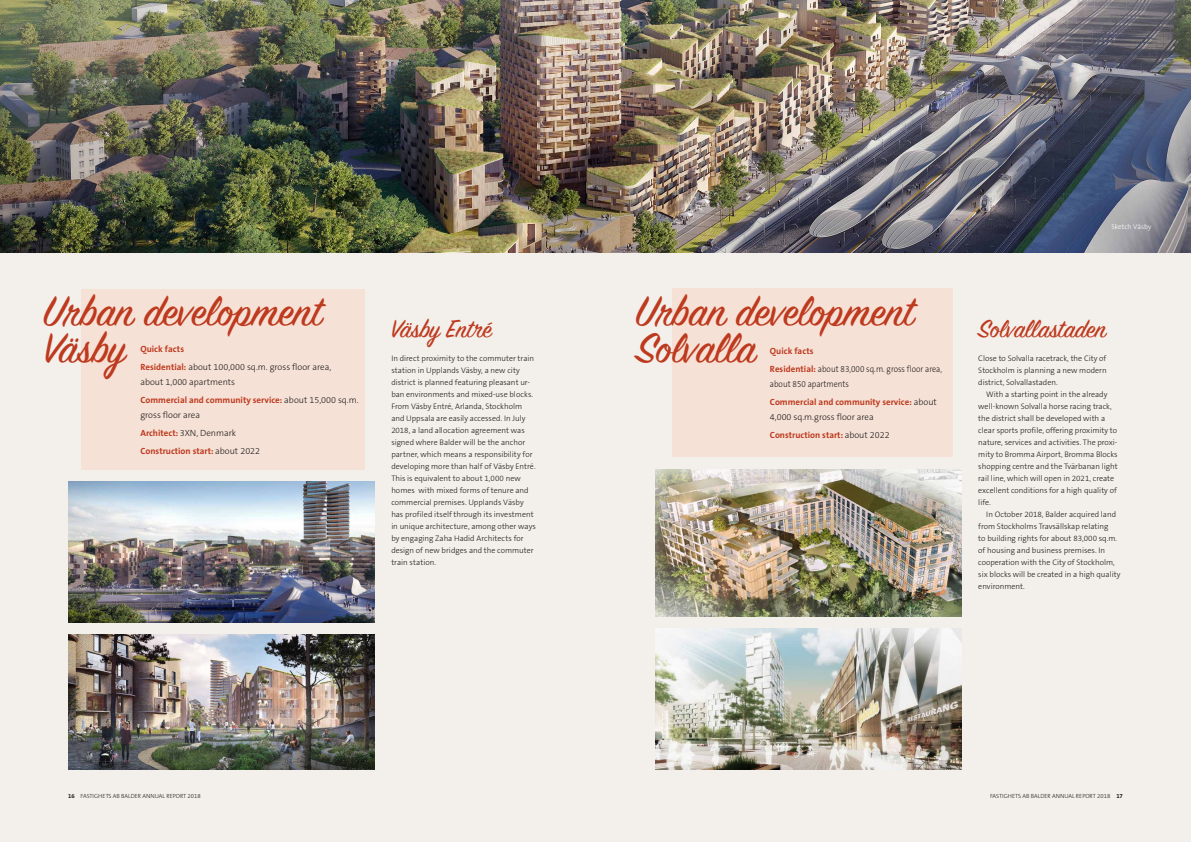
<style>
.page{position:relative;width:1191px;height:842px;background:#fff}
.page>*{position:absolute;margin:0;border:0;box-sizing:border-box;transform-origin:0 0}
.t1{font:47px/37px "Sign Painter House Script";color:#be3a1e}
.t2{font:28px "Sign Painter House Script";color:#be3a1e}
.t3{font:700 9px "The Sans";color:#be3a1e}
.t4{font:300 9px/15px "The Sans B3";color:#1d1d1b}
.t5{font:300 9px/15px "The Sans B3";color:#1d1d1b;scale:.9 1}
.t6{font:700 9px "The Sans B7";letter-spacing:.005em;color:#be3a1e}
.t7{font:300 8px/12px "The Sans B3";color:#1d1d1b}
.t8{font:300 7px "The Sans B3";letter-spacing:.005em;color:#fff}
.t9{font:300 6px "The Sans B3";color:#1d1d1b}
.s1{font-family:"The Sans";font-weight:700;color:#be3a1e}
.s2{font-family:"The Sans B3";font-weight:300;color:#1d1d1b}
.s3{font-family:"The Sans B7";font-weight:700}
</style>
<div class="page">
<div style="left:0;top:0;width:604px;height:842px;background:#f3efea"></div>
<div style="left:587px;top:0;width:604px;height:842px;background:#f3efea"></div>
<img style="left:68px;top:481px;width:306px;height:141px">
<img style="left:68px;top:634px;width:306px;height:136px">
<div style="left:672px;top:289px;width:280px;height:168px;background:#f6e1d6"></div>
<div style="left:81px;top:289px;width:284px;height:180px;background:#f6e1d6"></div>
<img style="left:0;top:0;width:1191px;height:253px">
<div style="left:654px;top:469px;width:308px;height:149px;background:#1d1d1b;opacity:.15"></div>
<div style="left:654px;top:628px;width:308px;height:143px;background:#1d1d1b;opacity:.15"></div>
<h1 class="t1" style="left:44px;top:296px;width:279px">Urban development<br>Väsby</h1>
<p class="t6" style="left:140px;top:344px;width:45px">Quick facts</p>
<p class="t4" style="left:140px;top:360px;width:192px"><span class="s1">Residential:</span> about 100,000 sq.m. gross floor area, about 1,000 apartments</p>
<p class="t3" style="left:140px;top:392px;width:220px">Commercial and community service: <span class="s2">about 15,000 sq.m.</span></p>
<p class="t4" style="left:140px;top:406px;width:97px;line-height:17.8px">gross floor area<br><span class="s1">Architect:</span> 3XN, Denmark</p>
<p class="t3" style="left:140px;top:443px;width:121px">Construction start: <span class="s2">about 2022</span></p>
<p class="t8" style="left:1111px;top:223px;width:41px">Sketch Väsby</p>
<h1 class="t1" style="left:636px;top:296px;width:279px">Urban development<br>Solvalla</h1>
<h2 class="t2" style="left:391px;top:311px;width:102px">Väsby Entré</h2>
<h2 class="t2" style="left:978px;top:311px;width:129px">Solvallastaden</h2>
<p class="t6" style="left:770px;top:346px;width:45px">Quick facts</p>
<p class="t5" style="left:770px;top:362px;width:193px"><span class="s1">Residential:</span> about 83,000 sq.m. gross floor area, about 850 apartments</p>
<p class="t3" style="left:770px;top:394px;width:168px">Commercial and community service: <span class="s2">about</span></p>
<p class="t4" style="left:770px;top:409px;width:105px">4,000 sq.m.gross floor area</p>
<p class="t3" style="left:770px;top:427px;width:121px">Construction start: <span class="s2">about 2022</span></p>
<p class="t7" style="left:391px;top:352px;width:146px">In direct proximity to the commuter train station in Upplands Väsby, a new city district is planned featuring pleasant ur&shy;ban environments and mixed-use blocks.<br>From Väsby Entré, Arlanda, Stockholm and Uppsala are easily accessed. In July 2018, a land allocation agreement was signed where Balder will be the anchor partner, which means a responsibility for developing more than half of Väsby Entré.<br>This is equivalent to about 1,000 new homes with mixed forms of tenure and commercial premises. Upplands Väsby has profiled itself through its investment in unique architecture, among other ways by engaging Zaha Hadid Architects for design of new bridges and the commuter train station.</p>
<p class="t7" style="left:978px;top:352px;width:130px;text-align:justify">Close to Solvalla racetrack, the City of Stockholm is planning a new modern district, Solvallastaden.</p>
<p class="t7" style="left:978px;top:389px;width:141px;text-indent:8px">With a starting point in the already well-known Solvalla horse racing track, the district shall be developed with a clear sports profile, offering proximity to nature, services and activities. The proxi&shy;mity to Bromma Airport, Bromma Blocks shopping centre and the Tvärbanan light rail line, which will open in 2021, create excellent conditions for a high quality of life.</p>
<p class="t7" style="left:978px;top:509px;width:144px;text-indent:8px">In October 2018, Balder acquired land from Stockholms Travsällskap relating<br>to building rights for about 83,000 sq.m. of housing and business premises. In cooperation with the City of Stockholm, six blocks will be created in a high quality environment.</p>
<p class="t9" style="left:68px;top:793px;width:134px"><span class="s3">16</span> FASTIGHETS AB BALDER ANNUAL REPORT 2018</p>
<p class="t9" style="left:990px;top:793px;width:134px">FASTIGHETS AB BALDER ANNUAL REPORT 2018 <span class="s3">17</span></p>
</div>
